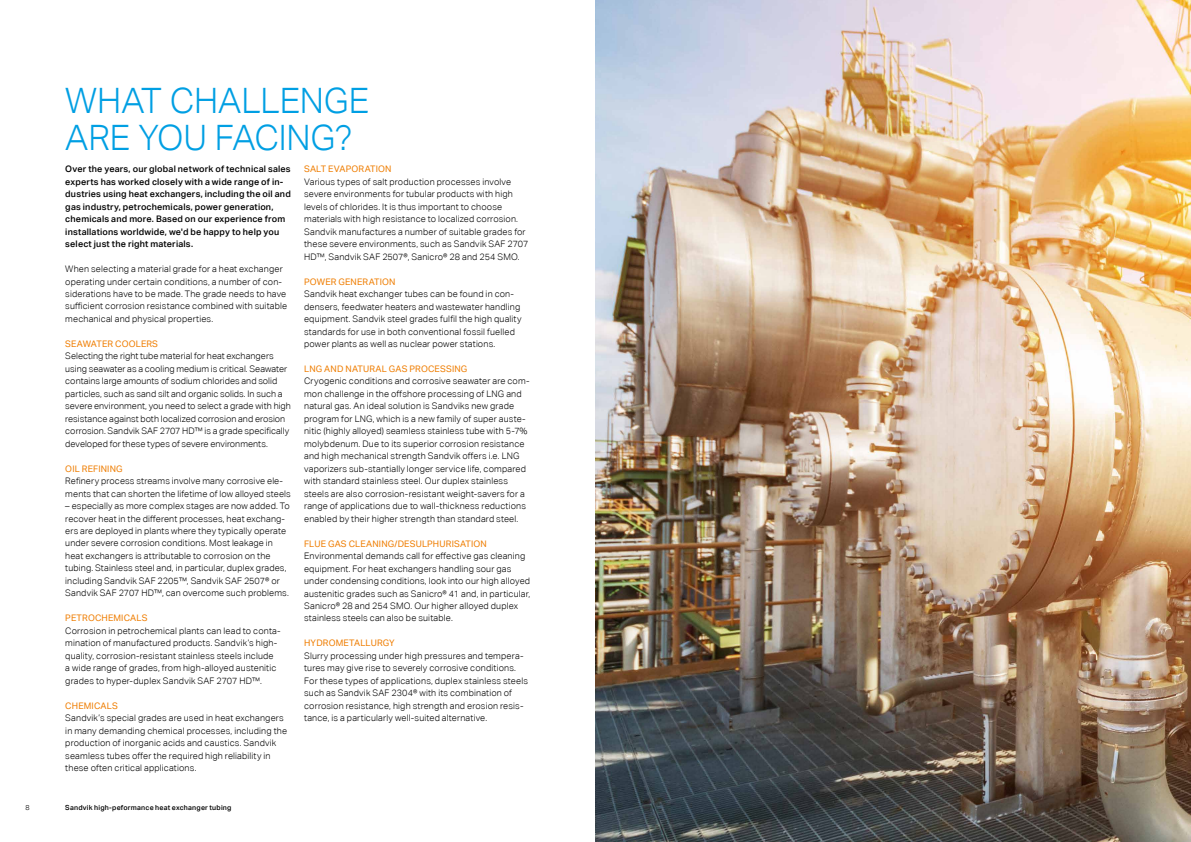
<style>
.page{position:relative;width:1191px;height:842px;background:#fff}
.page>*{position:absolute;margin:0;border:0;box-sizing:border-box;transform-origin:0 0}
.t1{font:300 35px/36.8px "Aktiv Grotesk Corp";letter-spacing:-.005em;color:#009fe3}
.t2{font:300 9px/12.5px "Aktiv Grotesk Corp";letter-spacing:.015em;color:#000}
.t3{font:500 9px/12.5px "Aktiv Grotesk Corp";letter-spacing:.02em;color:#000}
.t4{font:9px "Aktiv Grotesk Corp";letter-spacing:.02em;color:#ef7d00}
.t5{font:500 7px "Aktiv Grotesk Corp";letter-spacing:.03em;color:#000}
.t6{font:300 7px "Aktiv Grotesk Corp";color:#000}
</style>
<div class="page">
<img style="left:595px;top:0;width:596px;height:842px">
<h1 class="t1" style="left:65px;top:82px;width:305px">WHAT CHALLENGE<br>ARE YOU FACING?</h1>
<p class="t3" style="left:65px;top:163px;width:227px">Over the years, our global network of technical sales experts has worked closely with a wide range of in&shy;dustries using heat exchangers, including the oil and gas industry, petrochemicals, power generation, chemicals and more. Based on our experience from installations worldwide, we'd be happy to help you select just the right materials.</p>
<p class="t2" style="left:65px;top:263px;width:223px">When selecting a material grade for a heat exchanger operating under certain conditions, a number of con&shy;siderations have to be made. The grade needs to have sufficient corrosion resistance combined with suitable mechanical and physical properties.</p>
<p class="t4" style="left:65px;top:338px;width:94px">SEAWATER COOLERS</p>
<p class="t2" style="left:65px;top:350px;width:227px">Selecting the right tube material for heat exchangers using seawater as a cooling medium is critical. Seawater contains large amounts of sodium chlorides and solid particles, such as sand silt and organic solids. In such a severe environment, you need to select a grade with high resistance against both localized corrosion and erosion corrosion. Sandvik SAF 2707 HD™ is a grade specifically developed for these types of severe environments.</p>
<p class="t4" style="left:65px;top:463px;width:59px">OIL REFINING</p>
<p class="t2" style="left:65px;top:475px;width:227px">Refinery process streams involve many corrosive ele&shy;ments that can shorten the lifetime of low alloyed steels</p>
<p class="t2" style="left:65px;top:500px;width:226px">– especially as more complex stages are now added. To recover heat in the different processes, heat exchang&shy;ers are deployed in plants where they typically operate under severe corrosion conditions. Most leakage in heat exchangers is attributable to corrosion on the tubing. Stainless steel and, in particular, duplex grades, including Sandvik SAF 2205™, Sandvik SAF 2507® or Sandvik SAF 2707 HD™, can overcome such problems.</p>
<p class="t4" style="left:65px;top:613px;width:84px">PETROCHEMICALS</p>
<p class="t2" style="left:65px;top:624px;width:216px">Corrosion in petrochemical plants can lead to conta‑ mination of manufactured products. Sandvik’s high&shy;quality, corrosion-resistant stainless steels include a wide range of grades, from high-alloyed austenitic grades to hyper-duplex Sandvik SAF 2707 HD™.</p>
<p class="t4" style="left:65px;top:700px;width:54px">CHEMICALS</p>
<p class="t2" style="left:65px;top:712px;width:223px">Sandvik’s special grades are used in heat exchangers in many demanding chemical processes, including the production of inorganic acids and caustics. Sandvik seamless tubes offer the required high reliability in these often critical applications.</p>
<p class="t4" style="left:304px;top:164px;width:89px">SALT EVAPORATION</p>
<p class="t2" style="left:304px;top:175px;width:226px">Various types of salt production processes involve severe environments for tubular products with high levels of chlorides. It is thus important to choose materials with high resistance to localized corrosion.<br>Sandvik manufactures a number of suitable grades for these severe environments, such as Sandvik SAF 2707<br>HD™, Sandvik SAF 2507®, Sanicro® 28 and 254 SMO.</p>
<p class="t4" style="left:304px;top:276px;width:93px">POWER GENERATION</p>
<p class="t2" style="left:304px;top:288px;width:219px">Sandvik heat exchanger tubes can be found in con&shy;densers, feedwater heaters and wastewater handling equipment. Sandvik steel grades fulfil the high quality standards for use in both conventional fossil fuelled power plants as well as nuclear power stations.</p>
<p class="t4" style="left:304px;top:363px;width:165px">LNG AND NATURAL GAS PROCESSING</p>
<p class="t2" style="left:304px;top:375px;width:227px">Cryogenic conditions and corrosive seawater are com&shy;mon challenge in the offshore processing of LNG and natural gas. An ideal solution is Sandviks new grade program for LNG, which is a new family of super auste&shy;nitic (highly alloyed) seamless stainless tube with 5-7% molybdenum. Due to its superior corrosion resistance and high mechanical strength Sandvik offers i.e. LNG vaporizers sub-stantially longer service life, compared with standard stainless steel. Our duplex stainless steels are also corrosion-resistant weight-savers for a range of applications due to wall-thickness reductions enabled by their higher strength than standard steel.</p>
<p class="t4" style="left:304px;top:538px;width:184px">FLUE GAS CLEANING/DESULPHURISATION</p>
<p class="t2" style="left:304px;top:550px;width:227px">Environmental demands call for effective gas cleaning equipment. For heat exchangers handling sour gas under condensing conditions, look into our high alloyed austenitic grades such as Sanicro® 41 and, in particular, Sanicro® 28 and 254 SMO. Our higher alloyed duplex stainless steels can also be suitable.</p>
<p class="t4" style="left:304px;top:638px;width:92px">HYDROMETALLURGY</p>
<p class="t2" style="left:304px;top:649px;width:225px">Slurry processing under high pressures and tempera&shy;tures may give rise to severely corrosive conditions.<br>For these types of applications, duplex stainless steels such as Sandvik SAF 2304® with its combination of corrosion resistance, high strength and erosion resis&shy;tance, is a particularly well-suited alternative.</p>
<p class="t6" style="left:26px;top:804px;width:6px">8</p>
<p class="t5" style="left:65px;top:803px;width:168px">Sandvik high-peformance heat exchanger tubing</p>
</div>
